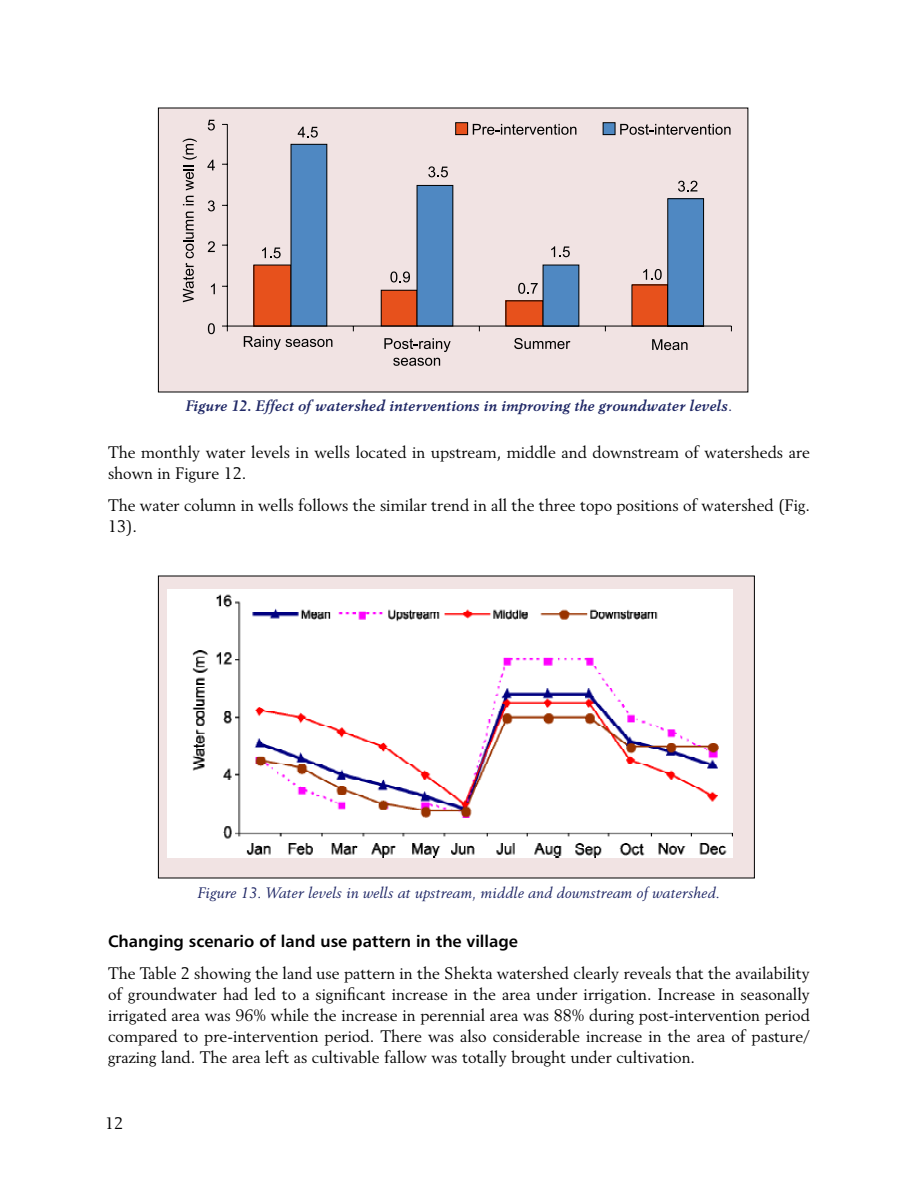
<style>
.page{position:relative;width:918px;height:1188px;background:#fff}
.page>*{position:absolute;margin:0;border:0;box-sizing:border-box;transform-origin:0 0}
.t1{font:16.5px/21px "Revival 565 BT";color:#000}
.t2{font:16.5px "Humanist 777 BT Bold B";color:#000}
.t3{font:italic 700 15px "Revival 565 BT";color:#202866}
.t4{font:italic 15px "Revival 565 BT";color:#202866}
.s1{font-weight:400;font-style:normal}
</style>
<div class="page">
<div style="left:158px;top:108px;width:590px;height:284px;background:#f1e3e3"></div>
<svg style="left:222px;top:124px;width:510px;height:208px"></svg>
<svg style="left:262px;top:247px;width:19px;height:11px"></svg>
<svg style="left:390px;top:271px;width:20px;height:11px"></svg>
<svg style="left:518px;top:283px;width:20px;height:11px"></svg>
<svg style="left:643px;top:269px;width:19px;height:11px"></svg>
<svg style="left:298px;top:127px;width:20px;height:11px"></svg>
<svg style="left:428px;top:166px;width:20px;height:11px"></svg>
<svg style="left:551px;top:246px;width:19px;height:11px"></svg>
<svg style="left:678px;top:181px;width:19px;height:11px"></svg>
<svg style="left:208px;top:323px;width:7px;height:11px"></svg>
<svg style="left:211px;top:283px;width:4px;height:11px"></svg>
<svg style="left:208px;top:241px;width:7px;height:11px"></svg>
<svg style="left:208px;top:200px;width:7px;height:11px"></svg>
<svg style="left:207px;top:160px;width:8px;height:10px"></svg>
<svg style="left:208px;top:120px;width:7px;height:10px"></svg>
<svg style="left:244px;top:336px;width:88px;height:14px"></svg>
<svg style="left:384px;top:338px;width:67px;height:14px"></svg>
<svg style="left:393px;top:358px;width:47px;height:8px"></svg>
<svg style="left:514px;top:338px;width:56px;height:11px"></svg>
<svg style="left:652px;top:339px;width:36px;height:11px"></svg>
<div style="left:456px;top:123px;width:12px;height:12px;background:#e7511c"></div>
<div style="left:456px;top:123px;width:12px;height:12px;border:1px solid #000"></div>
<svg style="left:473px;top:124px;width:103px;height:11px"></svg>
<div style="left:603px;top:123px;width:12px;height:12px;background:#4f88c2"></div>
<div style="left:603px;top:123px;width:12px;height:12px;border:1px solid #000"></div>
<svg style="left:620px;top:124px;width:111px;height:11px"></svg>
<svg style="left:183px;top:212px;width:11px;height:90px"></svg>
<svg style="left:183px;top:196px;width:11px;height:9px"></svg>
<svg style="left:183px;top:166px;width:11px;height:24px"></svg>
<svg style="left:183px;top:139px;width:14px;height:21px"></svg>
<div style="left:158px;top:576px;width:596px;height:302px;background:#f1e3e3"></div>
<img style="left:167px;top:590px;width:566px;height:267px">
<p class="t3" style="left:186px;top:398px;width:548px">Figure 12. Effect of watershed interventions in improving the groundwater levels<span class="s1">.</span></p>
<p class="t1" style="left:108px;top:443px;width:704px">The monthly water levels in wells located in upstream, middle and downstream of watersheds are shown in Figure 12.</p>
<p class="t1" style="left:108px;top:495px;width:704px">The water column in wells follows the similar trend in all the three topo positions of watershed (Fig.<br>13).</p>
<p class="t4" style="left:198px;top:885px;width:524px">Figure 13. Water levels in wells at upstream, middle and downstream of watershed.</p>
<p class="t2" style="left:108px;top:933px;width:411px">Changing scenario of land use pattern in the village</p>
<p class="t1" style="left:108px;top:963px;width:704px;text-align:justify">The Table 2 showing the land use pattern in the Shekta watershed clearly reveals that the availability of groundwater had led to a significant increase in the area under irrigation. Increase in seasonally irrigated area was 96% while the increase in perennial area was 88% during post-intervention period compared to pre-intervention period. There was also considerable increase in the area of pasture/ grazing land. The area left as cultivable fallow was totally brought under cultivation.</p>
<p class="t1" style="left:105px;top:1113px;width:20px">12</p>
</div>
